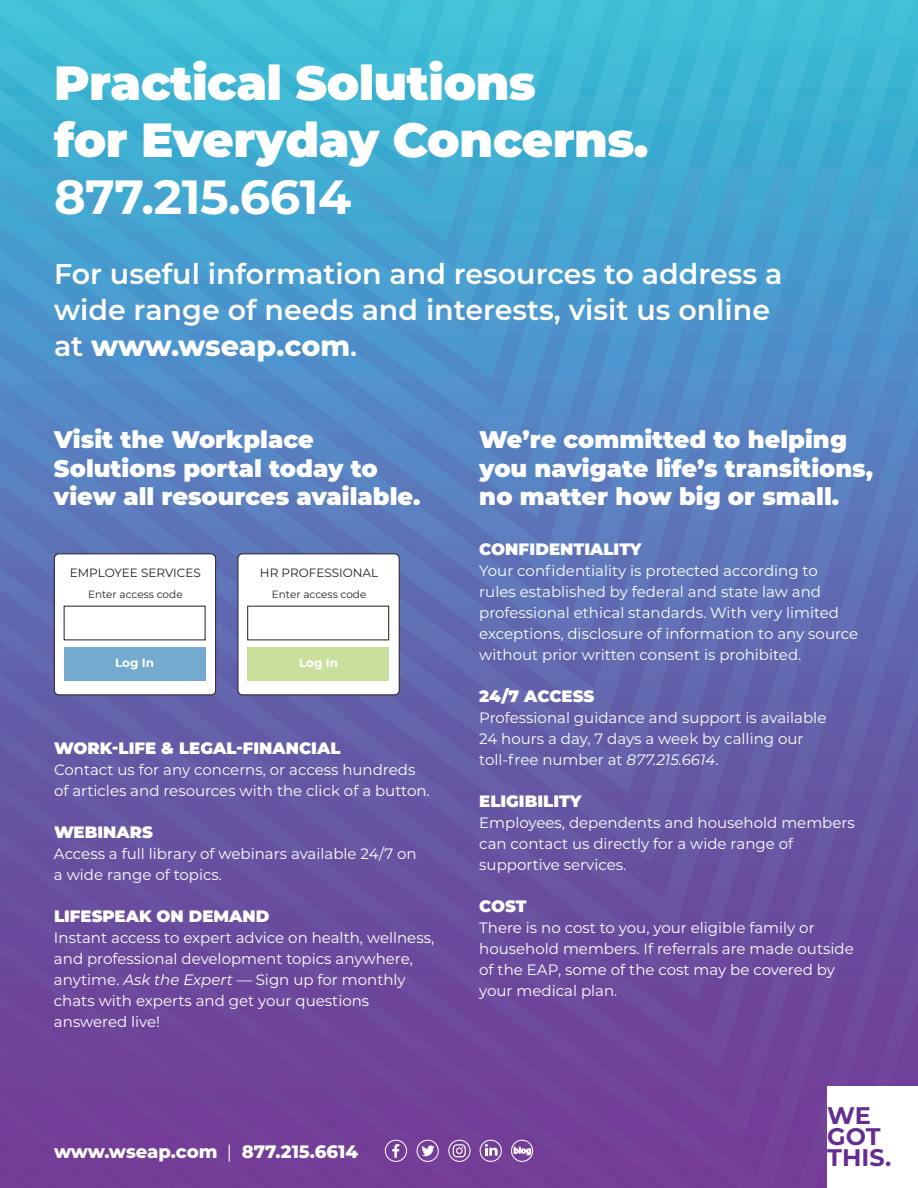
<style>
.page{position:relative;width:918px;height:1188px;background:#fff}
.page>*{position:absolute;margin:0;border:0;box-sizing:border-box;transform-origin:0 0}
.t1{font:900 48px/57px "Montserrat";letter-spacing:-.01em;color:#fff}
.t2{font:600 28.5px/36px "Montserrat";color:#fff}
.t3{font:900 24px/28.5px "Montserrat";color:#fff}
.t4{font:700 24px "Montserrat";color:#652d91}
.t5{font:800 18px "Montserrat";color:#fff}
.t6{font:900 16.5px "Montserrat";color:#fff}
.t7{font:15px/21px "Montserrat";color:#fff}
.t8{font:12px "Montserrat";color:#231f20}
.t9{font:700 12px "Montserrat";color:#fff}
.t10{font:10.5px "Montserrat";color:#231f20}
.s1{font-weight:700}
.s2{font-weight:800}
.s3{font-style:italic}
.s4{font-weight:400}
</style>
<div class="page">
<img style="left:0;top:0;width:918px;height:1188px">
<svg style="left:384px;top:1139px;width:150px;height:23px;background:#9065ad"></svg>
<div style="left:54px;top:554px;width:162px;height:141px;background:#fff;border-radius:5px"></div>
<div style="left:54px;top:554px;width:162px;height:141px;border:1px solid #231f20;border-radius:5px"></div>
<div style="left:64px;top:647px;width:142px;height:33px;background:#73aacd"></div>
<div style="left:238px;top:554px;width:161px;height:141px;background:#fff;border-radius:5px"></div>
<div style="left:238px;top:554px;width:162px;height:141px;border:1px solid #231f20;border-radius:5px"></div>
<div style="left:247px;top:647px;width:142px;height:33px;background:#cadf9e"></div>
<div style="left:828px;top:1086px;width:90px;height:102px;background:#fff"></div>
<p class="t1" style="left:54px;top:52px;width:596px">Practical Solutions<br>for Everyday Concerns.<br><span class="s1">877.215.6614</span></p>
<p class="t2" style="left:54px;top:255px;width:730px">For useful information and resources to address a wide range of needs and interests, visit us online at <span class="s2">www.wseap.com</span>.</p>
<p class="t3" style="left:54px;top:424px;width:368px">Visit the Workplace<br>Solutions portal today to view all resources available.</p>
<p class="t8" style="left:70px;top:564px;width:133px">EMPLOYEE SERVICES</p>
<p class="t10" style="left:88px;top:587px;width:96px">Enter access code</p>
<p class="t8" style="left:260px;top:564px;width:120px">HR PROFESSIONAL</p>
<p class="t10" style="left:272px;top:587px;width:96px">Enter access code</p>
<p class="t9" style="left:115px;top:654px;width:41px">Log In</p>
<p class="t9" style="left:299px;top:654px;width:41px">Log In</p>
<p class="t6" style="left:54px;top:736px;width:288px">WORK-LIFE &amp; LEGAL-FINANCIAL</p>
<p class="t7" style="left:54px;top:759px;width:377px">Contact us for any concerns, or access hundreds of articles and resources with the click of a button.</p>
<p class="t6" style="left:54px;top:820px;width:100px">WEBINARS</p>
<p class="t7" style="left:54px;top:843px;width:364px">Access a full library of webinars available 24/7 on a wide range of topics.</p>
<p class="t6" style="left:54px;top:904px;width:217px">LIFESPEAK ON DEMAND</p>
<p class="t7" style="left:54px;top:927px;width:382px">Instant access to expert advice on health, wellness, and professional development topics anywhere, anytime. <span class="s3">Ask the Expert</span> — Sign up for monthly chats with experts and get your questions answered live!</p>
<p class="t5" style="left:54px;top:1139px;width:306px">www.wseap.com <span class="s4">|</span> 877.215.6614</p>
<p class="t3" style="left:479px;top:424px;width:395px">We’re committed to helping you navigate life’s transitions, no matter how big or small.</p>
<p class="t6" style="left:479px;top:537px;width:164px">CONFIDENTIALITY</p>
<p class="t7" style="left:479px;top:560px;width:381px">Your confidentiality is protected according to<br>rules established by federal and state law and professional ethical standards. With very limited exceptions, disclosure of information to any source without prior written consent is prohibited.</p>
<p class="t6" style="left:479px;top:684px;width:117px">24/7 ACCESS</p>
<p class="t7" style="left:479px;top:707px;width:349px">Professional guidance and support is available<br>24 hours a day, 7 days a week by calling our toll-free number at <span class="s3">877.215.6614</span>.</p>
<p class="t6" style="left:479px;top:789px;width:104px">ELIGIBILITY</p>
<p class="t7" style="left:479px;top:812px;width:377px">Employees, dependents and household members can contact us directly for a wide range of supportive services.</p>
<p class="t6" style="left:479px;top:894px;width:49px">COST</p>
<p class="t7" style="left:479px;top:917px;width:376px">There is no cost to you, your eligible family or household members. If referrals are made outside of the EAP, some of the cost may be covered by your medical plan.</p>
<p class="t4" style="left:827px;top:1098px;width:45px">WE</p>
<p class="t4" style="left:827px;top:1119px;width:55px">GOT</p>
<p class="t4" style="left:827px;top:1140px;width:66px">THIS.</p>
</div>
